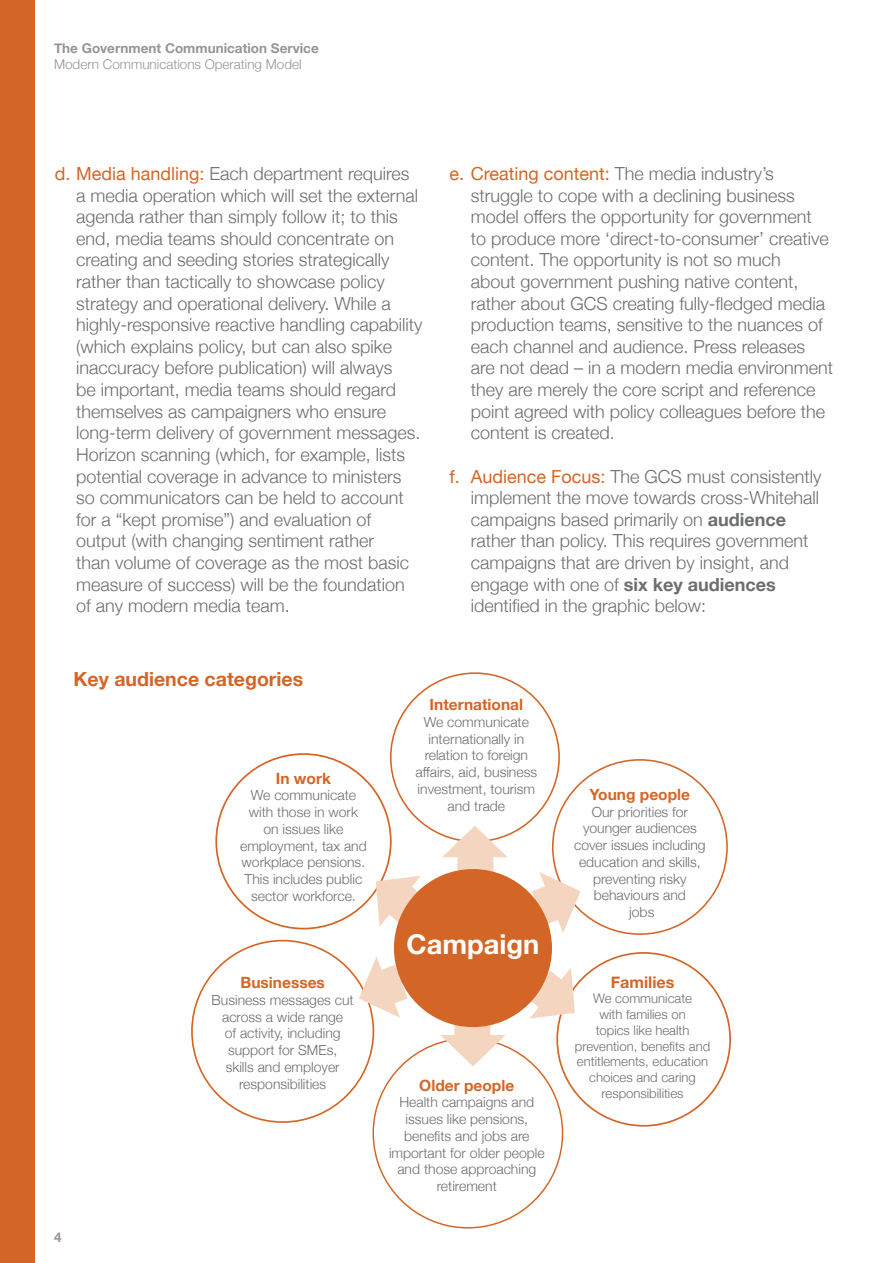
<style>
.page{position:relative;width:893px;height:1263px;background:#fff}
.page>*{position:absolute;margin:0;border:0;box-sizing:border-box;transform-origin:0 0}
.t1{font:700 27.3px "Helvetica Neue";color:#fff}
.t2{font:700 19.5px "Helvetica Neue";color:#d36627}
.t3{font:300 18px/21.6px "Helvetica Neue";color:#6c6d70}
.t4{font:700 16.2px "Helvetica Neue";color:#d36627}
.t5{font:700 15.45px "Helvetica Neue";color:#d36627}
.t6{font:300 13.95px/16.8px "Helvetica Neue";color:#6c6d70;text-align:center}
.t7{font:700 13.5px "Helvetica Neue";color:#939598}
.t8{font:300 13.5px "Helvetica Neue";color:#939598}
.t9{font:300 13.05px/15.8px "Helvetica Neue";color:#6c6d70;text-align:center}
.s1{font-weight:400;color:#d36627}
.s2{font-weight:700}
</style>
<div class="page">
<div style="left:0;top:0;width:34px;height:1263px;background:#d36627"></div>
<svg style="left:359px;top:957px;width:49px;height:61px"></svg>
<svg style="left:532px;top:872px;width:49px;height:61px"></svg>
<svg style="left:376px;top:876px;width:45px;height:51px"></svg>
<svg style="left:528px;top:968px;width:47px;height:50px"></svg>
<svg style="left:442px;top:826px;width:66px;height:45px"></svg>
<svg style="left:440px;top:1021px;width:66px;height:45px"></svg>
<div style="left:394px;top:869px;width:158px;height:158px;background:#d36627;border-radius:50%"></div>
<p class="t7" style="left:54px;top:38px;width:266px">The Government Communication Service</p>
<p class="t8" style="left:54px;top:54px;width:249px">Modern Communications Operating Model</p>
<p class="t3" style="left:76px;top:162px;width:348px;text-indent:-21px"><span class="s1">d. Media handling:</span> Each department requires a media operation which will set the external agenda rather than simply follow it; to this end, media teams should concentrate on creating and seeding stories strategically rather than tactically to showcase policy strategy and operational delivery. While a highly-responsive reactive handling capability (which explains policy, but can also spike inaccuracy before publication) will always<br>be important, media teams should regard themselves as campaigners who ensure long-term delivery of government messages.<br>Horizon scanning (which, for example, lists potential coverage in advance to ministers so communicators can be held to account for a “kept promise”) and evaluation of output (with changing sentiment rather<br>than volume of coverage as the most basic measure of success) will be the foundation of any modern media team.</p>
<p class="t3" style="left:471px;top:162px;width:364px;text-indent:-21px"><span class="s1">e. Creating content:</span> The media industry’s struggle to cope with a declining business model offers the opportunity for government<br>to produce more ‘direct-to-consumer’ creative content. The opportunity is not so much<br>about government pushing native content, rather about GCS creating fully-fledged media production teams, sensitive to the nuances of each channel and audience. Press releases are not dead – in a modern media environment they are merely the core script and reference point agreed with policy colleagues before the content is created.</p>
<p class="t3" style="left:471px;top:464px;width:352px;text-indent:-21px"><span class="s1">f. Audience Focus:</span> The GCS must consistently implement the move towards cross-Whitehall campaigns based primarily on <span class="s2">audience </span>rather than policy. This requires government campaigns that are driven by insight, and engage with one of <span class="s2">six key audiences </span>identified in the graphic below:</p>
<p class="t2" style="left:74px;top:663px;width:231px">Key audience categories</p>
<p class="t5" style="left:276px;top:766px;width:57px">In work</p>
<p class="t6" style="left:240px;top:786px;width:128px">We communicate with those in work on issues like employment, tax and workplace pensions.<br>This includes public sector workforce.</p>
<p class="t5" style="left:240px;top:970px;width:86px">Businesses</p>
<p class="t6" style="left:212px;top:990px;width:144px">Business messages cut across a wide range<br>of activity, including support for SMEs,<br>skills and employer responsibilities</p>
<p class="t7" style="left:54px;top:1226px;width:9px">4</p>
<p class="t5" style="left:430px;top:692px;width:95px">International</p>
<p class="t6" style="left:416px;top:712px;width:123px">We communicate internationally in relation to foreign affairs, aid, business investment, tourism and trade</p>
<p class="t1" style="left:406px;top:923px;width:135px">Campaign</p>
<p class="t5" style="left:419px;top:1073px;width:97px">Older people</p>
<p class="t6" style="left:389px;top:1093px;width:157px">Health campaigns and issues like pensions, benefits and jobs are important for older people and those approaching retirement</p>
<p class="t5" style="left:590px;top:782px;width:102px">Young people</p>
<p class="t6" style="left:574px;top:802px;width:133px">Our priorities for younger audiences cover issues including education and skills, preventing risky behaviours and<br>jobs</p>
<p class="t4" style="left:611px;top:969px;width:65px">Families</p>
<p class="t9" style="left:575px;top:990px;width:137px">We communicate<br>with families on<br>topics like health prevention, benefits and entitlements, education choices and caring responsibilities</p>
</div>
